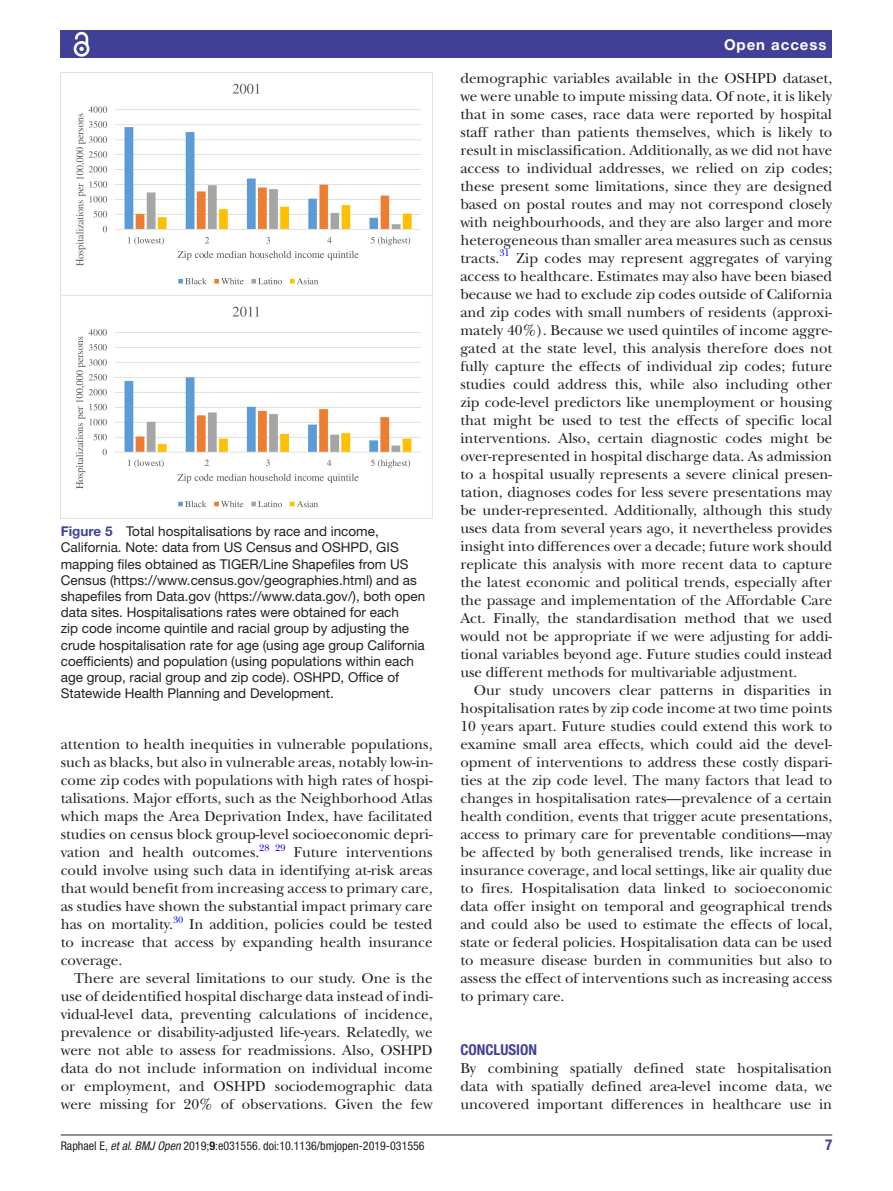
<style>
.page{position:relative;width:893px;height:1191px;background:#fff}
.page>*{position:absolute;margin:0;border:0;box-sizing:border-box;transform-origin:0 0}
.t1{font:15px/18px "New Baskerville";color:#231f20;text-align:justify}
.t2{font:700 condensed 15px "Helvetica Neue LT Std";color:#414099}
.t3{font:700 15px "Helvetica Neue LT Std";letter-spacing:.065em;color:#fff}
.t4{font:13.5px/16.2px "Helvetica Neue LT Std";color:#231f20}
.t5{font:condensed 12px "Helvetica Neue LT Std";color:#231f20}
.t6{font:9.9px "New Baskerville";color:#00f}
.s1{font-weight:700;color:#414099}
.s2{font-style:italic}
.s3{font-weight:700}
</style>
<div class="page">
<hr style="left:61px;top:1134px;width:771px;height:1px;background:#231f20">
<div style="left:61px;top:31px;width:771px;height:27px;background:#414099"></div>
<svg style="left:73px;top:31px;width:17px;height:26px"></svg>
<img style="left:61px;top:73px;width:372px;height:445px">
<p class="t4" style="left:61px;top:523px;width:366px"><span class="s1">Figure 5</span> Total hospitalisations by race and income, California. Note: data from US Census and OSHPD, GIS mapping files obtained as TIGER/Line Shapefiles from US Census (https://www.census.gov/geographies.html) and as shapefiles from Data.gov (https://www.data.gov/), both open data sites. Hospitalisations rates were obtained for each<br>zip code income quintile and racial group by adjusting the crude hospitalisation rate for age (using age group California coefficients) and population (using populations within each age group, racial group and zip code). OSHPD, Office of Statewide Health Planning and Development.</p>
<p class="t1" style="left:61px;top:735px;width:373px">attention to health inequities in vulnerable populations, such as blacks, but also in vulnerable areas, notably low-in&shy;come zip codes with populations with high rates of hospi&shy;talisations. Major efforts, such as the Neighborhood Atlas which maps the Area Deprivation Index, have facilitated studies on census block group-level socioeconomic depri&shy;vation and health outcomes.</p>
<p class="t6" style="left:259px;top:841px;width:28px">28 29</p>
<p class="t1" style="left:61px;top:843px;width:373px;text-indent:233px">Future interventions could involve using such data in identifying at-risk areas that would benefit from increasing access to primary care, as studies have shown the substantial impact primary care has on mortality.</p>
<p class="t6" style="left:173px;top:913px;width:12px">30</p>
<p class="t1" style="left:61px;top:915px;width:373px;text-indent:128px">In addition, policies could be tested to increase that access by expanding health insurance coverage.</p>
<p class="t1" style="left:61px;top:969px;width:373px;text-indent:14px">There are several limitations to our study. One is the use of deidentified hospital discharge data instead of indi&shy;vidual-level data, preventing calculations of incidence, prevalence or disability-adjusted life-years. Relatedly, we were not able to assess for readmissions. Also, OSHPD data do not include information on individual income or employment, and OSHPD sociodemographic data were missing for 20% of observations. Given the few</p>
<p class="t3" style="left:724px;top:35px;width:104px">Open access</p>
<p class="t1" style="left:460px;top:69px;width:373px">demographic variables available in the OSHPD dataset, we were unable to impute missing data. Of note, it is likely that in some cases, race data were reported by hospital staff rather than patients themselves, which is likely to result in misclassification. Additionally, as we did not have access to individual addresses, we relied on zip codes; these present some limitations, since they are designed based on postal routes and may not correspond closely with neighbourhoods, and they are also larger and more heterogeneous than smaller area measures such as census tracts.</p>
<p class="t6" style="left:499px;top:247px;width:12px">31</p>
<p class="t1" style="left:460px;top:249px;width:373px;text-indent:56px">Zip codes may represent aggregates of varying access to healthcare. Estimates may also have been biased because we had to exclude zip codes outside of California and zip codes with small numbers of residents (approxi&shy;mately 40%). Because we used quintiles of income aggre&shy;gated at the state level, this analysis therefore does not fully capture the effects of individual zip codes; future studies could address this, while also including other zip code-level predictors like unemployment or housing that might be used to test the effects of specific local interventions. Also, certain diagnostic codes might be over-represented in hospital discharge data. As admission to a hospital usually represents a severe clinical presen&shy;tation, diagnoses codes for less severe presentations may be under-represented. Additionally, although this study uses data from several years ago, it nevertheless provides insight into differences over a decade; future work should replicate this analysis with more recent data to capture the latest economic and political trends, especially after the passage and implementation of the Affordable Care Act. Finally, the standardisation method that we used would not be appropriate if we were adjusting for addi&shy;tional variables beyond age. Future studies could instead use different methods for multivariable adjustment.</p>
<p class="t1" style="left:460px;top:681px;width:373px;text-indent:14px">Our study uncovers clear patterns in disparities in hospitalisation rates by zip code income at two time points 10 years apart. Future studies could extend this work to examine small area effects, which could aid the devel&shy;opment of interventions to address these costly dispari&shy;ties at the zip code level. The many factors that lead to changes in hospitalisation rates—prevalence of a certain health condition, events that trigger acute presentations, access to primary care for preventable conditions—may be affected by both generalised trends, like increase in insurance coverage, and local settings, like air quality due to fires. Hospitalisation data linked to socioeconomic data offer insight on temporal and geographical trends and could also be used to estimate the effects of local, state or federal policies. Hospitalisation data can be used to measure disease burden in communities but also to assess the effect of interventions such as increasing access to primary care.</p>
<p class="t2" style="left:460px;top:1041px;width:78px">CONCLUSION</p>
<p class="t1" style="left:460px;top:1059px;width:373px">By combining spatially defined state hospitalisation data with spatially defined area-level income data, we uncovered important differences in healthcare use in</p>
<p class="t5" style="left:61px;top:1138px;width:365px">Raphael E, <span class="s2">et al</span>. <span class="s2">BMJ Open</span> 2019;<span class="s3">9</span>:e031556. doi:10.1136/bmjopen-2019-031556</p>
<p class="t2" style="left:825px;top:1135px;width:9px">7</p>
</div>
